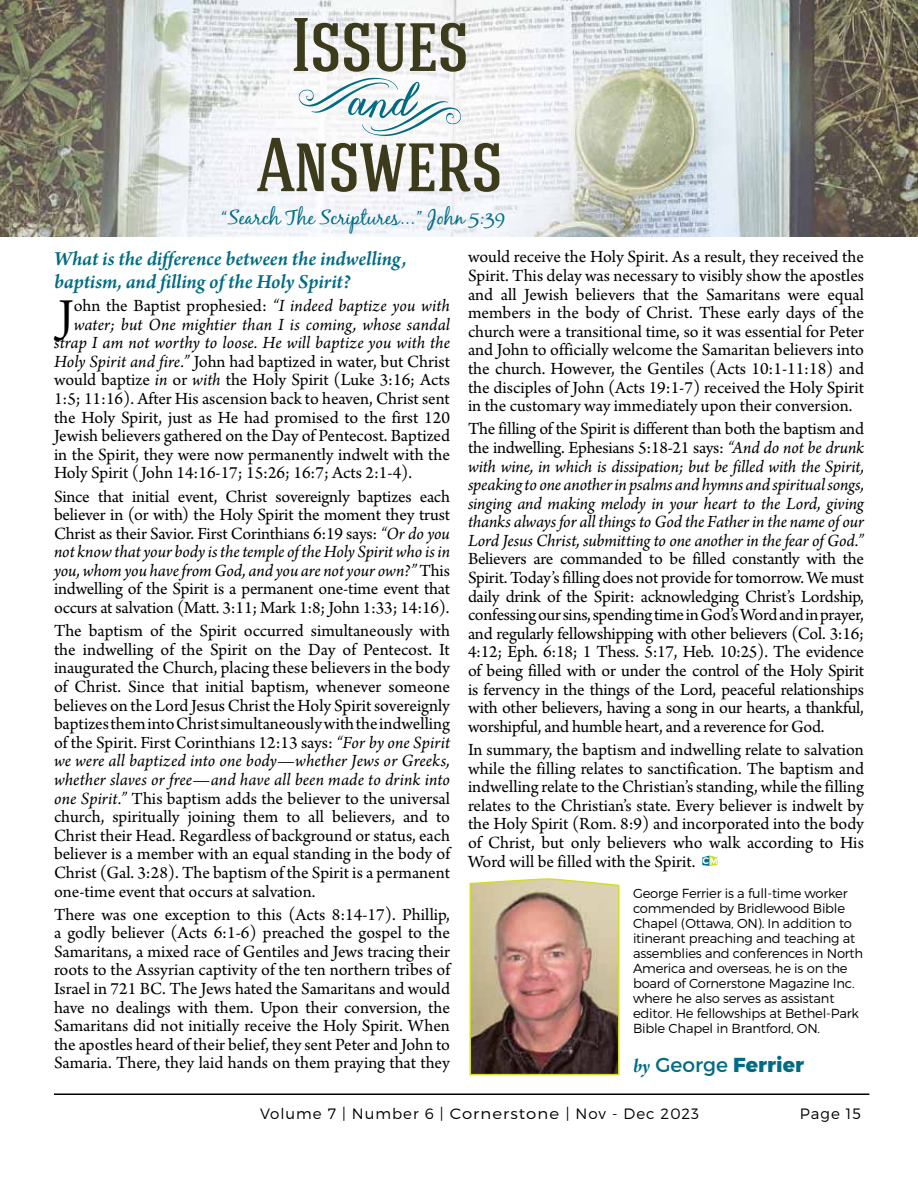
<style>
.page{position:relative;width:918px;height:1188px;background:#fff}
.page>*{position:absolute;margin:0;border:0;box-sizing:border-box;transform-origin:0 0}
.t1{font:48.15px "Arno Pro";color:#000}
.t2{font:italic 600 21px/23.2px "Arno Pro";letter-spacing:-.005em;color:#006c84}
.t3{font:20.25px "Black Jack";color:#006c84}
.t4{font:800 20.25px "Montserrat";color:#006c84}
.t5{font:18px/18.6px "Arno Pro";letter-spacing:-.005em;color:#000;text-align:justify}
.t6{font:italic 18px/18.6px "Arno Pro";color:#000;text-align:justify}
.t7{font:300 15px "Montserrat";letter-spacing:.065em;color:#000}
.t8{font:300 13.2px/15px "Montserrat";letter-spacing:-.015em;color:#000}
.t9{font:600 9.6px "Montserrat";color:#fff}
.s1{font-style:italic}
.s2{font-style:normal}
.s3{font-family:"Arno Pro Bold Italic Display";font-weight:400}
.s4{font-weight:400}
</style>
<div class="page">
<img style="left:0;top:0;width:918px;height:237px">
<svg style="left:294px;top:18px;width:172px;height:54px"></svg>
<svg style="left:257px;top:78px;width:242px;height:114px"></svg>
<img style="left:469px;top:878px;width:151px;height:198px">
<svg style="left:702px;top:856px;width:15px;height:10px"></svg>
<hr style="left:54px;top:1094px;width:815px;height:1px;background:#000">
<p class="t3" style="left:221px;top:205px;width:285px">“Search The Scriptures...” John 5:39</p>
<p class="t2" style="left:54px;top:248px;width:354px">What is the difference between the indwelling, baptism, and filling of the Holy Spirit?</p>
<h1 class="t1" style="left:58px;top:288px;width:17px">J</h1>
<p class="t5" style="left:74px;top:297px;width:378px">ohn the Baptist prophesied: <span class="s1">“I indeed baptize you with</span></p>
<p class="t5" style="left:468px;top:249px;width:398px">would receive the Holy Spirit. As a result, they received the Spirit. This delay was necessary to visibly show the apostles and all Jewish believers that the Samaritans were equal members in the body of Christ. These early days of the church were a transitional time, so it was essential for Peter and John to officially welcome the Samaritan believers into the church. However, the Gentiles (Acts 10:1-11:18) and the disciples of John (Acts 19:1-7) received the Holy Spirit in the customary way immediately upon their conversion.</p>
<p class="t6" style="left:468px;top:421px;width:398px"><span class="s2">The filling of the Spirit is different than both the baptism and the indwelling. Ephesians 5:18-21 says:</span> “And do not be drunk with wine, in which is dissipation; but be filled with the Spirit, speaking to one another in psalms and hymns and spiritual songs, singing and making melody in your heart to the Lord, giving thanks always for all things to God the Father in the name of our Lord Jesus Christ, submitting to one another in the fear of God.”</p>
<p class="t5" style="left:468px;top:551px;width:398px">Believers are commanded to be filled constantly with the Spirit. Today’s filling does not provide for tomorrow. We must daily drink of the Spirit: acknowledging Christ’s Lordship, confessing our sins, spending time in God’s Word and in prayer, and regularly fellowshipping with other believers (Col. 3:16; 4:12; Eph. 6:18; 1 Thess. 5:17, Heb. 10:25). The evidence of being filled with or under the control of the Holy Spirit is fervency in the things of the Lord, peaceful relationships with other believers, having a song in our hearts, a thankful, worshipful, and humble heart, and a reverence for God.</p>
<p class="t5" style="left:468px;top:741px;width:398px">In summary, the baptism and indwelling relate to salvation while the filling relates to sanctification. The baptism and indwelling relate to the Christian’s standing, while the filling relates to the Christian’s state. Every believer is indwelt by the Holy Spirit (Rom. 8:9) and incorporated into the body of Christ, but only believers who walk according to His Word will be filled with the Spirit.</p>
<p class="t6" style="left:74px;top:316px;width:378px">water; but One mightier than I is coming, whose sandal</p>
<p class="t6" style="left:54px;top:335px;width:397px">strap I am not worthy to loose. He will baptize you with the</p>
<p class="t5" style="left:54px;top:353px;width:398px"><span class="s1">Holy Spirit and fire.”</span> John had baptized in water, but Christ</p>
<p class="t5" style="left:54px;top:372px;width:397px">would baptize <span class="s1">in</span> or <span class="s1">with</span> the Holy Spirit (Luke 3:16; Acts</p>
<p class="t5" style="left:54px;top:390px;width:397px">1:5; 11:16). After His ascension back to heaven, Christ sent</p>
<p class="t5" style="left:54px;top:409px;width:397px">the Holy Spirit, just as He had promised to the first 120</p>
<p class="t5" style="left:54px;top:427px;width:397px">Jewish believers gathered on the Day of Pentecost. Baptized</p>
<p class="t5" style="left:54px;top:446px;width:398px">in the Spirit, they were now permanently indwelt with the</p>
<p class="t5" style="left:54px;top:465px;width:360px">Holy Spirit (John 14:16-17; 15:26; 16:7; Acts 2:1-4).</p>
<p class="t5" style="left:54px;top:488px;width:398px">Since that initial event, Christ sovereignly baptizes each believer in (or with) the Holy Spirit the moment they trust Christ as their Savior. First Corinthians 6:19 says: <span class="s1">“Or do you not know that your body is the temple of the Holy Spirit who is in you, whom you have from God, and you are not your own?”</span> This indwelling of the Spirit is a permanent one-time event that occurs at salvation (Matt. 3:11; Mark 1:8; John 1:33; 14:16).</p>
<p class="t5" style="left:54px;top:622px;width:398px">The baptism of the Spirit occurred simultaneously with the indwelling of the Spirit on the Day of Pentecost. It inaugurated the Church, placing these believers in the body of Christ. Since that initial baptism, whenever someone believes on the Lord Jesus Christ the Holy Spirit sovereignly baptizes them into Christ simultaneously with the indwelling of the Spirit. First Corinthians 12:13 says: <span class="s1">“For by one Spirit we were all baptized into one body—whether Jews or Greeks, whether slaves or free—and have all been made to drink into one Spirit.”</span> This baptism adds the believer to the universal church, spiritually joining them to all believers, and to Christ their Head. Regardless of background or status, each believer is a member with an equal standing in the body of Christ (Gal. 3:28). The baptism of the Spirit is a permanent one-time event that occurs at salvation.</p>
<p class="t5" style="left:54px;top:906px;width:398px">There was one exception to this (Acts 8:14-17). Phillip, a godly believer (Acts 6:1-6) preached the gospel to the Samaritans, a mixed race of Gentiles and Jews tracing their roots to the Assyrian captivity of the ten northern tribes of Israel in 721 BC. The Jews hated the Samaritans and would have no dealings with them. Upon their conversion, the Samaritans did not initially receive the Holy Spirit. When the apostles heard of their belief, they sent Peter and John to Samaria. There, they laid hands on them praying that they</p>
<p class="t9" style="left:703px;top:855px;width:8px">C</p>
<p class="t8" style="left:633px;top:885px;width:232px">George Ferrier is a full-time worker commended by Bridlewood Bible Chapel (Ottawa, ON). In addition to itinerant preaching and teaching at assemblies and conferences in North America and overseas, he is on the board of Cornerstone Magazine Inc. where he also serves as assistant editor. He fellowships at Bethel-Park Bible Chapel in Brantford, ON.</p>
<p class="t4" style="left:633px;top:1052px;width:173px"><span class="s3">by</span> <span class="s4">George</span> Ferrier</p>
<p class="t7" style="left:260px;top:1105px;width:441px">Volume 7 | Number 6 | Cornerstone | Nov - Dec 2023</p>
<p class="t7" style="left:800px;top:1105px;width:63px">Page 15</p>
</div>
